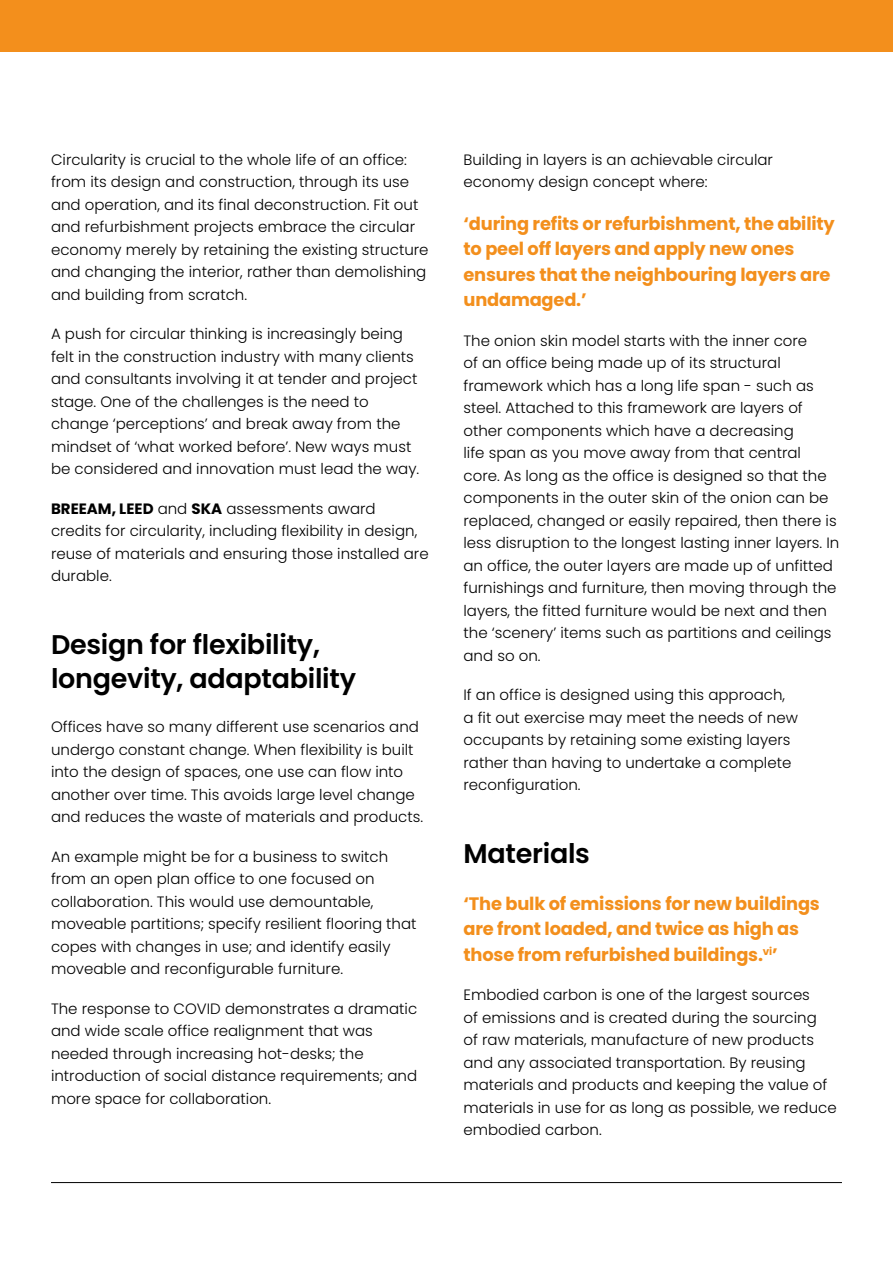
<style>
.page{position:relative;width:893px;height:1263px;background:#fff}
.page>*{position:absolute;margin:0;border:0;box-sizing:border-box;transform-origin:0 0}
.t1{font:600 27px/34.5px "Poppins";letter-spacing:-.01em;color:#000}
.t2{font:700 18px/25.5px "Poppins";letter-spacing:-.01em;color:#f38f1c}
.t3{font:300 15px/22.5px "Poppins";color:#000}
.s1{font-weight:700}
</style>
<div class="page">
<div style="left:0;top:0;width:893px;height:51px;background:#f38f1c"></div>
<hr style="left:51px;top:1182px;width:791px;height:1px;background:#000">
<p class="t3" style="left:51px;top:148px;width:379px">Circularity is crucial to the whole life of an office: from its design and construction, through its use and operation, and its final deconstruction. Fit out and refurbishment projects embrace the circular economy merely by retaining the existing structure and changing the interior, rather than demolishing and building from scratch.</p>
<p class="t3" style="left:51px;top:323px;width:370px">A push for circular thinking is increasingly being felt in the construction industry with many clients and consultants involving it at tender and project stage. One of the challenges is the need to change ‘perceptions’ and break away from the mindset of ‘what worked before’. New ways must be considered and innovation must lead the way.</p>
<p class="t3" style="left:51px;top:497px;width:379px"><span class="s1">BREEAM, LEED</span> and <span class="s1">SKA</span> assessments award credits for circularity, including flexibility in design, reuse of materials and ensuring those installed are durable.</p>
<h1 class="t1" style="left:51px;top:627px;width:307px">Design for flexibility, longevity, adaptability</h1>
<p class="t3" style="left:51px;top:716px;width:374px">Offices have so many different use scenarios and undergo constant change. When flexibility is built into the design of spaces, one use can flow into another over time. This avoids large level change and reduces the waste of materials and products.</p>
<p class="t3" style="left:51px;top:845px;width:367px">An example might be for a business to switch from an open plan office to one focused on collaboration. This would use demountable, moveable partitions; specify resilient flooring that copes with changes in use; and identify easily moveable and reconfigurable furniture.</p>
<p class="t3" style="left:51px;top:997px;width:368px">The response to COVID demonstrates a dramatic and wide scale office realignment that was needed through increasing hot-desks; the introduction of social distance requirements; and more space for collaboration.</p>
<p class="t3" style="left:463px;top:148px;width:311px">Building in layers is an achievable circular economy design concept where:</p>
<p class="t2" style="left:463px;top:211px;width:373px">‘during refits or refurbishment, the ability to peel off layers and apply new ones ensures that the neighbouring layers are undamaged.’</p>
<p class="t3" style="left:463px;top:329px;width:377px">The onion skin model starts with the inner core<br>of an office being made up of its structural framework which has a long life span - such as steel. Attached to this framework are layers of other components which have a decreasing<br>life span as you move away from that central core. As long as the office is designed so that the components in the outer skin of the onion can be replaced, changed or easily repaired, then there is less disruption to the longest lasting inner layers. In an office, the outer layers are made up of unfitted furnishings and furniture, then moving through the layers, the fitted furniture would be next and then the ‘scenery’ items such as partitions and ceilings and so on.</p>
<p class="t3" style="left:463px;top:684px;width:336px">If an office is designed using this approach, a fit out exercise may meet the needs of new occupants by retaining some existing layers rather than having to undertake a complete reconfiguration.</p>
<h1 class="t1" style="left:463px;top:836px;width:128px">Materials</h1>
<p class="t2" style="left:463px;top:891px;width:358px">‘The bulk of emissions for new buildings are front loaded, and twice as high as those from refurbished buildings.<sup>vi</sup>’</p>
<p class="t3" style="left:463px;top:984px;width:375px">Embodied carbon is one of the largest sources<br>of emissions and is created during the sourcing<br>of raw materials, manufacture of new products and any associated transportation. By reusing materials and products and keeping the value of materials in use for as long as possible, we reduce embodied carbon.</p>
</div>
